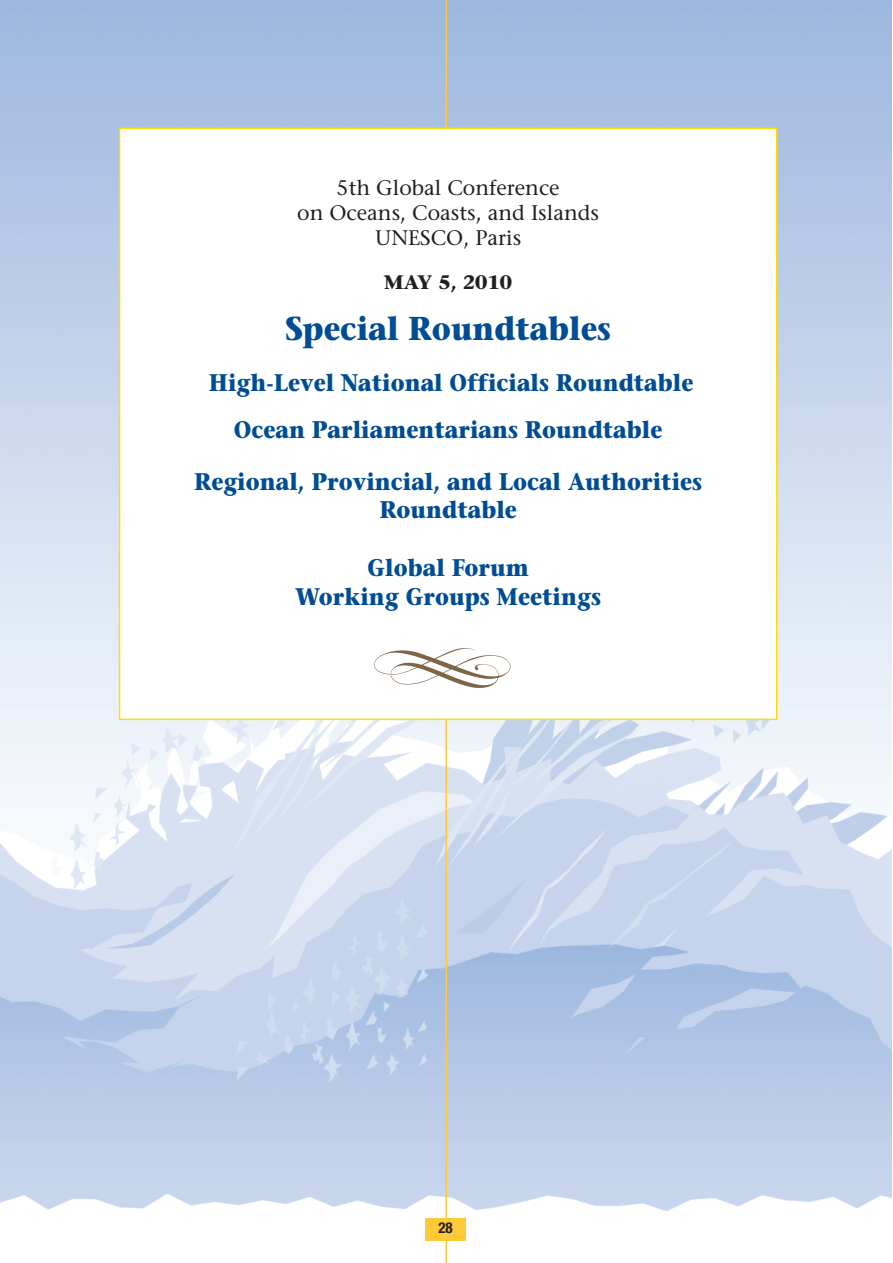
<style>
.page{position:relative;width:893px;height:1263px;background:#fff}
.page>*{position:absolute;margin:0;border:0;box-sizing:border-box;transform-origin:0 0}
.t1{font:700 33px "Stone Serif";color:#014d95;scale:.9 1}
.t2{font:700 24px/28.8px "Stone Serif";color:#014d95;text-align:center;scale:.9 1}
.t3{font:21px/25.2px "Stone Serif";color:#231f20;text-align:center}
.t4{font:700 19.5px "Stone Serif";color:#231f20}
.t5{font:700 condensed 15px "Helvetica Neue";color:#231f20}
</style>
<div class="page">
<img style="left:0;top:0;width:892px;height:1211px">
<hr style="left:445px;top:0;width:2px;height:1263px;background:#ffc938">
<div style="left:425px;top:1218px;width:41px;height:22px;background:#ffc938"></div>
<div style="left:120px;top:129px;width:656px;height:590px;background:#fff"></div>
<img style="left:374px;top:648px;width:137px;height:40px">
<p class="t3" style="left:297px;top:177px;width:303px">5th Global Conference<br>on Oceans, Coasts, and Islands<br>UNESCO, Paris</p>
<p class="t4" style="left:384px;top:275px;width:129px">MAY 5, 2010</p>
<h1 class="t1" style="left:285px;top:316px;width:363px">Special Roundtables</h1>
<p class="t2" style="left:209px;top:362px;width:540px;line-height:46.8px">High-Level National Officials Roundtable<br>Ocean Parliamentarians Roundtable</p>
<p class="t2" style="left:194px;top:469px;width:566px">Regional, Provincial, and Local Authorities<br>Roundtable</p>
<p class="t2" style="left:295px;top:556px;width:341px">Global Forum<br>Working Groups Meetings</p>
<p class="t5" style="left:438px;top:1222px;width:16px">28</p>
</div>
